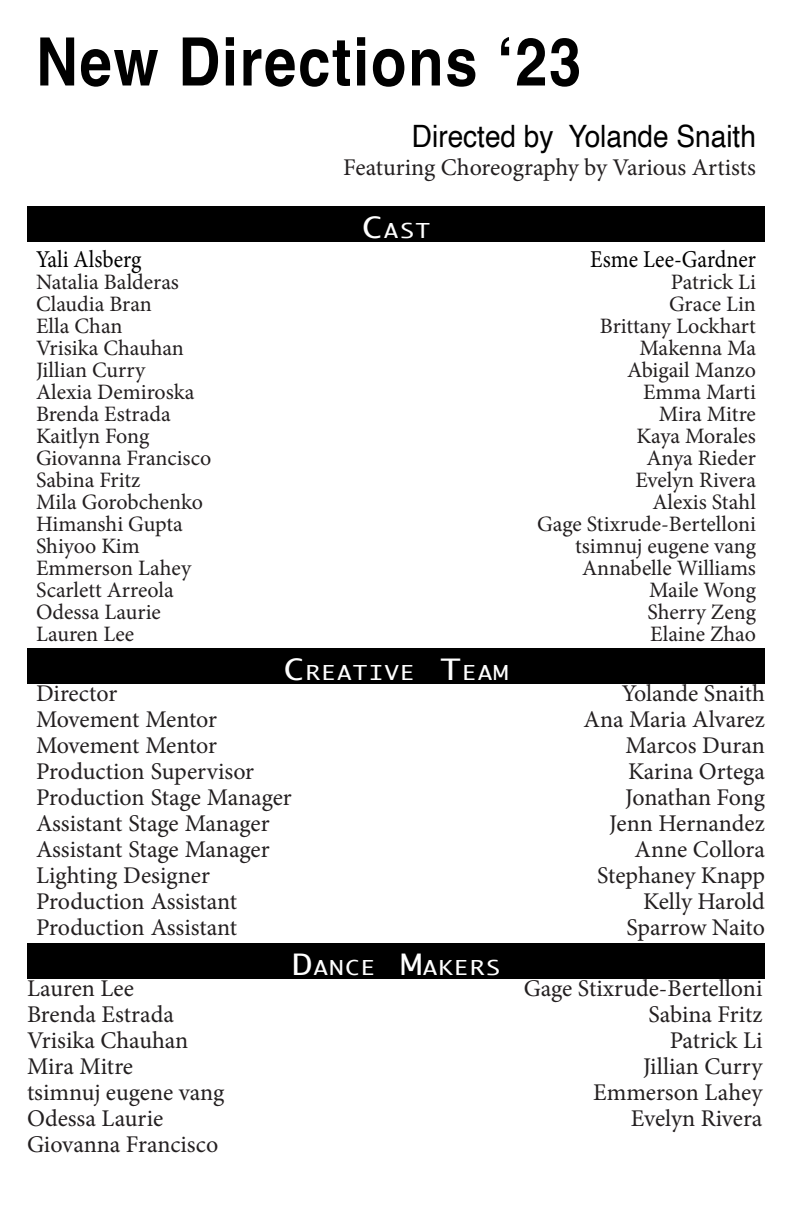
<style>
.page{position:relative;width:792px;height:1224px;background:#fff}
.page>*{position:absolute;margin:0;border:0;box-sizing:border-box;transform-origin:0 0}
.t1{font:700 66.6px "Helvetica";letter-spacing:.03em;color:#000;scale:.87 1}
.t2{font:30.8px "Helvetica";color:#000;scale:.91 1}
.t3{font:24.2px "Minion Pro";color:#000;scale:.91 1}
.t4{font:24px "Minion Pro";letter-spacing:-.005em;color:#231f20}
.t5{font:22px "Minion Pro";color:#231f20}
.t6{font:19.6px "Monaco";letter-spacing:.045em;color:#fff;scale:1.25 1}
.s1{font-size:28px}
</style>
<div class="page">
<div style="left:27px;top:206px;width:738px;height:36px;background:#000"></div>
<div style="left:27px;top:648px;width:738px;height:36px;background:#000"></div>
<div style="left:27px;top:943px;width:738px;height:36px;background:#000"></div>
<p class="t1" style="left:36px;top:21px;width:628px">New Directions ‘23</p>
<p class="t2" style="left:412px;top:112px;width:380px">Directed by Yolande Snaith</p>
<p class="t4" style="left:343px;top:152px;width:414px">Featuring Choreography by Various Artists</p>
<p class="t6" style="left:362px;top:214px;width:56px"><span class="s1">C</span>AST</p>
<p class="t3" style="left:36px;top:243px;width:117px">Yali Alsberg</p>
<p class="t3" style="left:590px;top:243px;width:184px">Esme Lee-Gardner</p>
<p class="t5" style="left:36px;top:268px;width:145px">Natalia Balderas</p>
<p class="t5" style="left:671px;top:268px;width:87px">Patrick Li</p>
<p class="t5" style="left:36px;top:290px;width:117px">Claudia Bran</p>
<p class="t5" style="left:669px;top:290px;width:88px">Grace Lin</p>
<p class="t5" style="left:36px;top:312px;width:88px">Ella Chan</p>
<p class="t5" style="left:600px;top:312px;width:158px">Brittany Lockhart</p>
<p class="t5" style="left:36px;top:334px;width:149px">Vrisika Chauhan</p>
<p class="t5" style="left:639px;top:334px;width:118px">Makenna Ma</p>
<p class="t5" style="left:36px;top:356px;width:111px">Jillian Curry</p>
<p class="t5" style="left:627px;top:356px;width:130px">Abigail Manzo</p>
<p class="t5" style="left:36px;top:378px;width:160px">Alexia Demiroska</p>
<p class="t5" style="left:643px;top:378px;width:114px">Emma Marti</p>
<p class="t5" style="left:36px;top:400px;width:136px">Brenda Estrada</p>
<p class="t5" style="left:659px;top:400px;width:99px">Mira Mitre</p>
<p class="t5" style="left:36px;top:422px;width:115px">Kaitlyn Fong</p>
<p class="t5" style="left:637px;top:422px;width:121px">Kaya Morales</p>
<p class="t5" style="left:36px;top:444px;width:177px">Giovanna Francisco</p>
<p class="t5" style="left:646px;top:444px;width:111px">Anya Rieder</p>
<p class="t5" style="left:36px;top:466px;width:106px">Sabina Fritz</p>
<p class="t5" style="left:635px;top:466px;width:122px">Evelyn Rivera</p>
<p class="t5" style="left:36px;top:488px;width:169px">Mila Gorobchenko</p>
<p class="t5" style="left:652px;top:488px;width:105px">Alexis Stahl</p>
<p class="t5" style="left:36px;top:510px;width:148px">Himanshi Gupta</p>
<p class="t5" style="left:537px;top:510px;width:220px">Gage Stixrude-Bertelloni</p>
<p class="t5" style="left:36px;top:532px;width:105px">Shiyoo Kim</p>
<p class="t5" style="left:575px;top:532px;width:182px">tsimnuj eugene vang</p>
<p class="t5" style="left:36px;top:554px;width:157px">Emmerson Lahey</p>
<p class="t5" style="left:582px;top:554px;width:175px">Annabelle Williams</p>
<p class="t5" style="left:36px;top:576px;width:139px">Scarlett Arreola</p>
<p class="t5" style="left:649px;top:576px;width:108px">Maile Wong</p>
<p class="t5" style="left:36px;top:598px;width:126px">Odessa Laurie</p>
<p class="t5" style="left:647px;top:598px;width:110px">Sherry Zeng</p>
<p class="t5" style="left:36px;top:620px;width:100px">Lauren Lee</p>
<p class="t5" style="left:650px;top:620px;width:107px">Elaine Zhao</p>
<p class="t6" style="left:284px;top:656px;width:181px"><span class="s1">C</span>REATIVE <span class="s1">T</span>EAM</p>
<p class="t4" style="left:36px;top:678px;width:83px">Director</p>
<p class="t4" style="left:36px;top:704px;width:183px">Movement Mentor</p>
<p class="t4" style="left:36px;top:730px;width:183px">Movement Mentor</p>
<p class="t4" style="left:36px;top:756px;width:220px">Production Supervisor</p>
<p class="t4" style="left:36px;top:782px;width:257px">Production Stage Manager</p>
<p class="t4" style="left:36px;top:808px;width:235px">Assistant Stage Manager</p>
<p class="t4" style="left:36px;top:834px;width:235px">Assistant Stage Manager</p>
<p class="t4" style="left:36px;top:860px;width:175px">Lighting Designer</p>
<p class="t4" style="left:36px;top:886px;width:203px">Production Assistant</p>
<p class="t4" style="left:36px;top:912px;width:203px">Production Assistant</p>
<p class="t4" style="left:27px;top:973px;width:109px">Lauren Lee</p>
<p class="t4" style="left:27px;top:999px;width:149px">Brenda Estrada</p>
<p class="t4" style="left:27px;top:1025px;width:163px">Vrisika Chauhan</p>
<p class="t4" style="left:27px;top:1051px;width:108px">Mira Mitre</p>
<p class="t4" style="left:27px;top:1077px;width:199px">tsimnuj eugene vang</p>
<p class="t4" style="left:27px;top:1103px;width:138px">Odessa Laurie</p>
<p class="t4" style="left:27px;top:1129px;width:193px">Giovanna Francisco</p>
<p class="t6" style="left:292px;top:951px;width:169px"><span class="s1">D</span>ANCE <span class="s1">M</span>AKERS</p>
<p class="t4" style="left:622px;top:678px;width:145px">Yolande Snaith</p>
<p class="t4" style="left:584px;top:704px;width:183px">Ana Maria Alvarez</p>
<p class="t4" style="left:626px;top:730px;width:141px">Marcos Duran</p>
<p class="t4" style="left:628px;top:756px;width:138px">Karina Ortega</p>
<p class="t4" style="left:625px;top:782px;width:141px">Jonathan Fong</p>
<p class="t4" style="left:609px;top:808px;width:157px">Jenn Hernandez</p>
<p class="t4" style="left:635px;top:834px;width:132px">Anne Collora</p>
<p class="t4" style="left:597px;top:860px;width:169px">Stephaney Knapp</p>
<p class="t4" style="left:643px;top:886px;width:123px">Kelly Harold</p>
<p class="t4" style="left:626px;top:912px;width:140px">Sparrow Naito</p>
<p class="t4" style="left:524px;top:973px;width:240px">Gage Stixrude-Bertelloni</p>
<p class="t4" style="left:649px;top:999px;width:115px">Sabina Fritz</p>
<p class="t4" style="left:670px;top:1025px;width:94px">Patrick Li</p>
<p class="t4" style="left:643px;top:1051px;width:121px">Jillian Curry</p>
<p class="t4" style="left:593px;top:1077px;width:171px">Emmerson Lahey</p>
<p class="t4" style="left:631px;top:1103px;width:133px">Evelyn Rivera</p>
</div>
